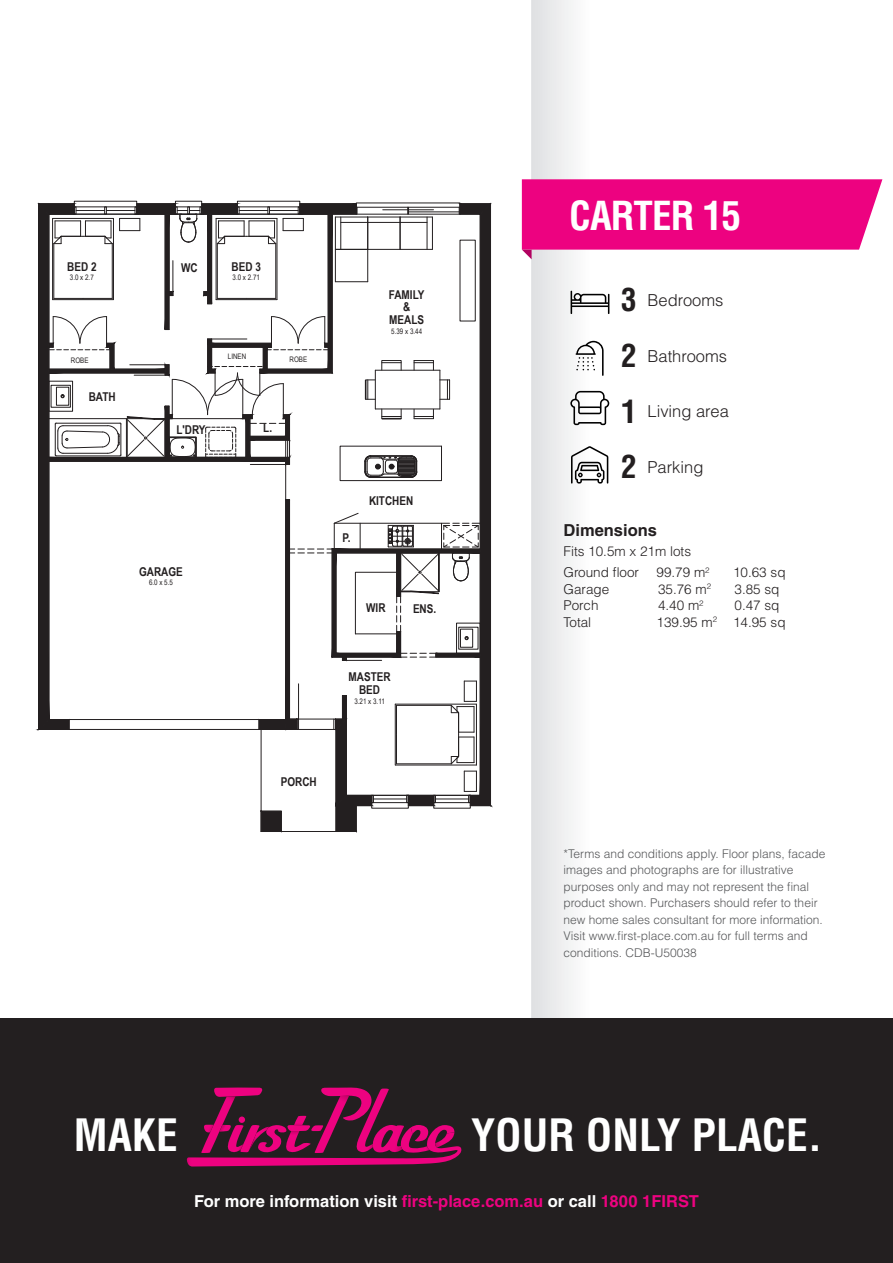
<style>
.page{position:relative;width:893px;height:1263px;background:#fff}
.page>*{position:absolute;margin:0;border:0;box-sizing:border-box;transform-origin:0 0}
.t1{font:700 condensed 43.5px "Helvetica LT Std";color:#fff}
.t2{font:700 condensed 39px "Helvetica LT Std";letter-spacing:-.02em;color:#fff}
.t3{font:700 condensed 31.2px "Helvetica LT Std";color:#231f20}
.t4{font:700 16.5px "Helvetica LT Std";color:#fff}
.t5{font:300 16.5px "Helvetica LT Std";color:#231f20}
.t6{font:700 16.5px "Helvetica LT Std";color:#231f20}
.t7{font:300 13.5px "Helvetica LT Std";color:#231f20}
.t8{font:700 12.15px/25.3px "Arial Narrow";color:#231f20}
.t9{font:300 12px/16.5px "Helvetica LT Std";color:#57585a}
.t10{font:7.65px "Arial Narrow";color:#231f20}
.s1{color:#ed0280}
</style>
<div class="page">
<div style="left:0;top:1018px;width:893px;height:245px;background:#231f20"></div>
<svg style="left:186px;top:1087px;width:276px;height:79px"></svg>
<svg style="left:571px;top:291px;width:38px;height:23px"></svg>
<svg style="left:576px;top:341px;width:28px;height:35px"></svg>
<svg style="left:570px;top:391px;width:39px;height:34px"></svg>
<svg style="left:571px;top:446px;width:37px;height:38px"></svg>
<svg style="left:522px;top:179px;width:360px;height:80px;background:#ef2692"></svg>
<svg style="left:38px;top:203px;width:453px;height:629px"></svg>
<p class="t8" style="left:67px;top:253px;width:31px">BED 2</p>
<p class="t10" style="left:70px;top:272px;width:25px">3.0 x 2.7</p>
<p class="t8" style="left:181px;top:254px;width:18px">WC</p>
<p class="t8" style="left:232px;top:253px;width:31px">BED 3</p>
<p class="t10" style="left:233px;top:272px;width:29px">3.0 x 2.71</p>
<p class="t10" style="left:228px;top:351px;width:20px">LINEN</p>
<p class="t10" style="left:71px;top:354px;width:19px">ROBE</p>
<p class="t10" style="left:290px;top:353px;width:19px">ROBE</p>
<p class="t8" style="left:89px;top:384px;width:28px">BATH</p>
<p class="t8" style="left:176px;top:416px;width:31px">L'DRY</p>
<p class="t8" style="left:139px;top:558px;width:45px">GARAGE</p>
<p class="t10" style="left:149px;top:577px;width:25px">6.0 x 5.5</p>
<p class="t8" style="left:263px;top:415px;width:10px">L.</p>
<p class="t8" style="left:389px;top:281px;width:37px">FAMILY<br>MEALS</p>
<p class="t10" style="left:391px;top:326px;width:32px">5.39 x 3.44</p>
<p class="t8" style="left:403px;top:293px;width:9px">&amp;</p>
<p class="t8" style="left:342px;top:524px;width:10px">P.</p>
<p class="t8" style="left:369px;top:487px;width:46px">KITCHEN</p>
<p class="t8" style="left:366px;top:595px;width:21px">WIR</p>
<p class="t8" style="left:413px;top:595px;width:25px">ENS.</p>
<p class="t8" style="left:349px;top:663px;width:44px">MASTER</p>
<p class="t8" style="left:359px;top:677px;width:23px">BED</p>
<p class="t10" style="left:354px;top:696px;width:32px">3.21 x 3.11</p>
<p class="t8" style="left:281px;top:768px;width:37px">PORCH</p>
<p class="t2" style="left:569px;top:192px;width:173px">CARTER 15</p>
<p class="t3" style="left:621px;top:280px;width:17px">3</p>
<p class="t3" style="left:621px;top:336px;width:17px">2</p>
<p class="t3" style="left:621px;top:392px;width:17px">1</p>
<p class="t3" style="left:621px;top:447px;width:17px">2</p>
<p class="t5" style="left:647px;top:290px;width:77px">Bedrooms</p>
<p class="t5" style="left:647px;top:345px;width:81px">Bathrooms</p>
<p class="t5" style="left:647px;top:401px;width:83px">Living area</p>
<p class="t5" style="left:647px;top:457px;width:57px">Parking</p>
<p class="t6" style="left:563px;top:520px;width:95px">Dimensions</p>
<p class="t7" style="left:563px;top:543px;width:129px">Fits 10.5m x 21m lots</p>
<p class="t7" style="left:563px;top:564px;width:77px">Ground floor</p>
<p class="t7" style="left:656px;top:564px;width:55px">99.79 m<sup>2</sup></p>
<p class="t7" style="left:733px;top:564px;width:54px">10.63 sq</p>
<p class="t7" style="left:563px;top:580px;width:47px">Garage</p>
<p class="t7" style="left:658px;top:580px;width:55px">35.76 m<sup>2</sup></p>
<p class="t7" style="left:734px;top:580px;width:47px">3.85 sq</p>
<p class="t7" style="left:563px;top:597px;width:37px">Porch</p>
<p class="t7" style="left:658px;top:597px;width:47px">4.40 m<sup>2</sup></p>
<p class="t7" style="left:734px;top:597px;width:47px">0.47 sq</p>
<p class="t7" style="left:563px;top:613px;width:29px">Total</p>
<p class="t7" style="left:656px;top:613px;width:131px">139.95 m<sup>2</sup> 14.95 sq</p>
<p class="t9" style="left:563px;top:845px;width:263px">*Terms and conditions apply. Floor plans, facade images and photographs are for illustrative purposes only and may not represent the final product shown. Purchasers should refer to their new home sales consultant for more information.<br>Visit www.first-place.com.au for full terms and conditions. CDB-U50038</p>
<h1 class="t1" style="left:74px;top:1107px;width:105px">MAKE</h1>
<h1 class="t1" style="left:471px;top:1108px;width:353px">YOUR ONLY PLACE.</h1>
<h3 class="t4" style="left:194px;top:1191px;width:506px">For more information visit <span class="s1">first-place.com.au</span> or call <span class="s1">1800 1FIRST</span></h3>
</div>
